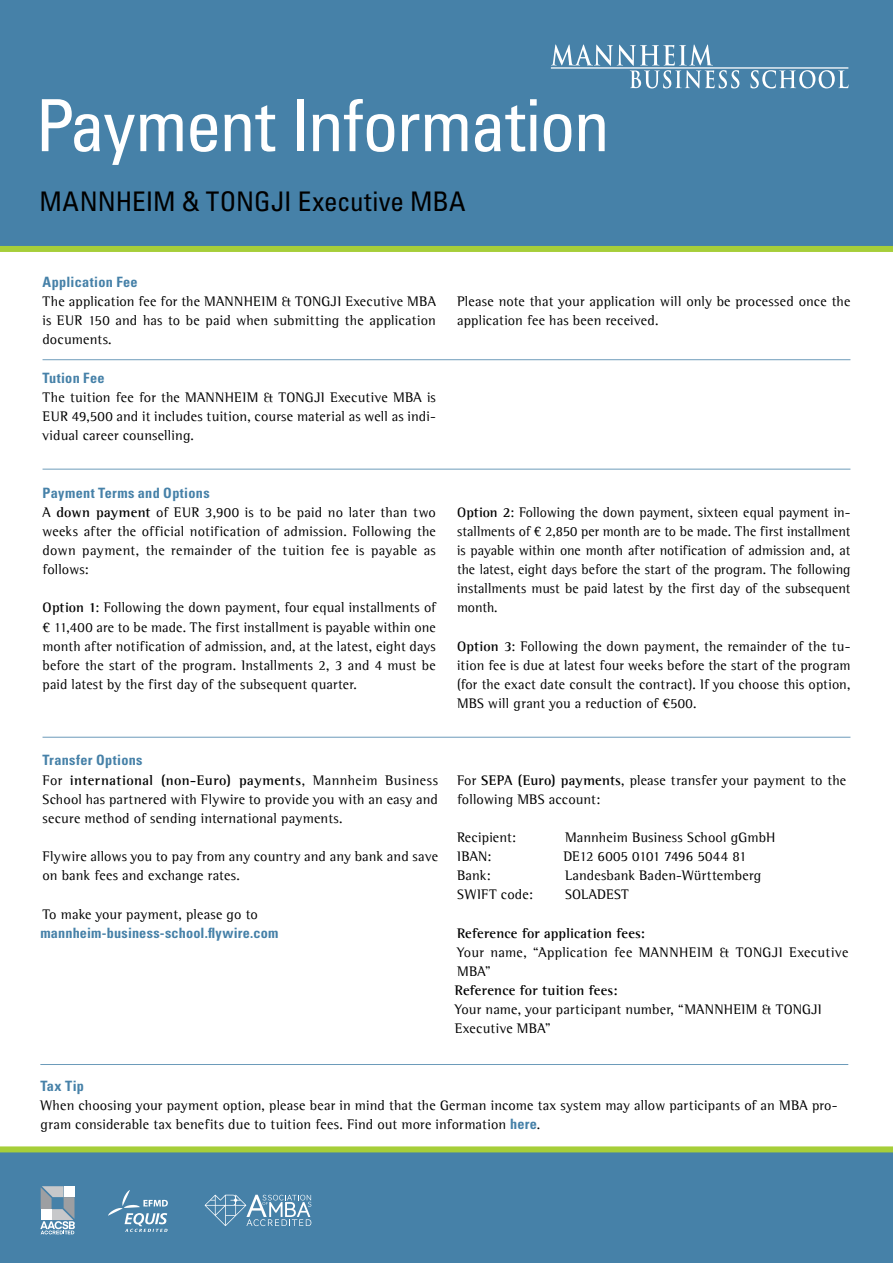
<style>
.page{position:relative;width:893px;height:1263px;background:#fff}
.page>*{position:absolute;margin:0;border:0;box-sizing:border-box;transform-origin:0 0}
.t1{font:condensed 72px "Univers LT Std";letter-spacing:-.025em;color:#fff}
.t2{font:condensed 27px "Univers LT Std";color:#000}
.t3{font:14.25px/19.2px "Agfa Rotis Semi Serif";letter-spacing:.01em;color:#000;text-align:justify}
.t4{font:700 condensed 14.25px "Univers LT Std";letter-spacing:.02em;color:#4681a8}
.t5{font:700 14.25px "Agfa Rotis Semi Serif";letter-spacing:.005em;color:#000}
.t6{font:14.25px/19.2px "Agfa Rotis Semi Serif";letter-spacing:.03em;color:#000}
.t7{font:14.25px "Agfa Rotis Semi Serif";letter-spacing:-.01em;color:#000}
.s1{font-weight:700}
.s2{font-family:"Univers LT Std";font-weight:700;font-stretch:condensed;color:#4681a8}
</style>
<div class="page">
<div style="left:0;top:0;width:893px;height:249px;background:#4681a8"></div>
<div style="left:0;top:246px;width:893px;height:6px;background:#a6ce39"></div>
<hr style="left:551px;top:67px;width:297px;height:2px;background:#fff">
<svg style="left:551px;top:45px;width:188px;height:43px"></svg>
<svg style="left:750px;top:70px;width:98px;height:18px"></svg>
<div style="left:0;top:1151px;width:893px;height:112px;background:#4681a8"></div>
<div style="left:0;top:1146px;width:893px;height:6px;background:#a6ce39"></div>
<svg style="left:40px;top:1186px;width:35px;height:48px"></svg>
<svg style="left:108px;top:1190px;width:60px;height:42px"></svg>
<svg style="left:205px;top:1195px;width:106px;height:31px"></svg>
<hr style="left:43px;top:359px;width:807px;height:1px;background:#4681a8">
<hr style="left:43px;top:469px;width:807px;height:1px;background:#4681a8">
<hr style="left:43px;top:737px;width:807px;height:1px;background:#4681a8">
<hr style="left:40px;top:1064px;width:808px;height:1px;background:#4681a8">
<h1 class="t1" style="left:35px;top:80px;width:576px">Payment Information</h1>
<h2 class="t2" style="left:39px;top:184px;width:428px">MANNHEIM &amp; TONGJI Executive MBA</h2>
<p class="t4" style="left:43px;top:273px;width:97px">Application Fee</p>
<p class="t3" style="left:43px;top:292px;width:395px">The application fee for the MANNHEIM &amp; TONGJI Executive MBA is EUR 150 and has to be paid when submitting the application documents.</p>
<p class="t3" style="left:457px;top:292px;width:395px">Please note that your application will only be processed once the application fee has been received.</p>
<p class="t4" style="left:43px;top:369px;width:64px">Tution Fee</p>
<p class="t3" style="left:43px;top:387px;width:395px">The tuition fee for the MANNHEIM &amp; TONGJI Executive MBA is EUR 49,500 and it includes tuition, course material as well as indi&shy;vidual career counselling.</p>
<p class="t4" style="left:43px;top:484px;width:169px">Payment Terms and Options</p>
<p class="t3" style="left:43px;top:502px;width:395px">A <span class="s1">down payment</span> of EUR 3,900 is to be paid no later than two weeks after the official notification of admission. Following the down payment, the remainder of the tuition fee is payable as follows:</p>
<p class="t3" style="left:43px;top:598px;width:395px"><span class="s1">Option 1</span>: Following the down payment, four equal installments of € 11,400 are to be made. The first installment is payable within one month after notification of admission, and, at the latest, eight days before the start of the program. Installments 2, 3 and 4 must be paid latest by the first day of the subsequent quarter.</p>
<p class="t3" style="left:457px;top:502px;width:395px"><span class="s1">Option 2</span>: Following the down payment, sixteen equal payment in&shy;stallments of € 2,850 per month are to be made. The first installment is payable within one month after notification of admission and, at the latest, eight days before the start of the program. The following installments must be paid latest by the first day of the subsequent month.</p>
<p class="t3" style="left:457px;top:636px;width:395px"><span class="s1">Option 3</span>: Following the down payment, the remainder of the tu&shy;ition fee is due at latest four weeks before the start of the program (for the exact date consult the contract). If you choose this option, MBS will grant you a reduction of €500.</p>
<p class="t4" style="left:43px;top:752px;width:102px">Transfer Options</p>
<p class="t3" style="left:43px;top:770px;width:397px">For <span class="s1">international (non-Euro) payments</span>, Mannheim Business School has partnered with Flywire to provide you with an easy and secure method of sending international payments.</p>
<p class="t3" style="left:43px;top:847px;width:397px">Flywire allows you to pay from any country and any bank and save on bank fees and exchange rates.</p>
<p class="t3" style="left:43px;top:904px;width:217px">To make your payment, please go to</p>
<p class="t4" style="left:40px;top:924px;width:240px">mannheim-business-school.flywire.com</p>
<p class="t3" style="left:457px;top:770px;width:391px">For <span class="s1">SEPA (Euro) payments</span>, please transfer your payment to the following MBS account:</p>
<p class="t3" style="left:457px;top:827px;width:61px">Recipient:</p>
<p class="t3" style="left:565px;top:827px;width:212px">Mannheim Business School gGmbH</p>
<p class="t3" style="left:457px;top:847px;width:36px">IBAN:</p>
<p class="t7" style="left:563px;top:848px;width:185px">DE12 6005 0101 7496 5044 81</p>
<p class="t3" style="left:457px;top:866px;width:35px">Bank:</p>
<p class="t3" style="left:565px;top:866px;width:198px">Landesbank Baden-Württemberg</p>
<p class="t3" style="left:457px;top:885px;width:77px">SWIFT code:</p>
<p class="t3" style="left:565px;top:885px;width:65px">SOLADEST</p>
<p class="t5" style="left:457px;top:924px;width:189px">Reference for application fees:</p>
<p class="t6" style="left:457px;top:942px;width:393px">Your name, “Application fee MANNHEIM &amp; TONGJI Executive<br>MBA”</p>
<p class="t5" style="left:455px;top:982px;width:164px">Reference for tuition fees:</p>
<p class="t3" style="left:455px;top:1000px;width:368px">Your name, your participant number, “MANNHEIM &amp; TONGJI<br>Executive MBA”</p>
<p class="t4" style="left:40px;top:1077px;width:45px">Tax Tip</p>
<p class="t3" style="left:40px;top:1095px;width:799px">When choosing your payment option, please bear in mind that the German income tax system may allow participants of an MBA pro&shy;gram considerable tax benefits due to tuition fees. Find out more information <span class="s2">here</span>.</p>
</div>
